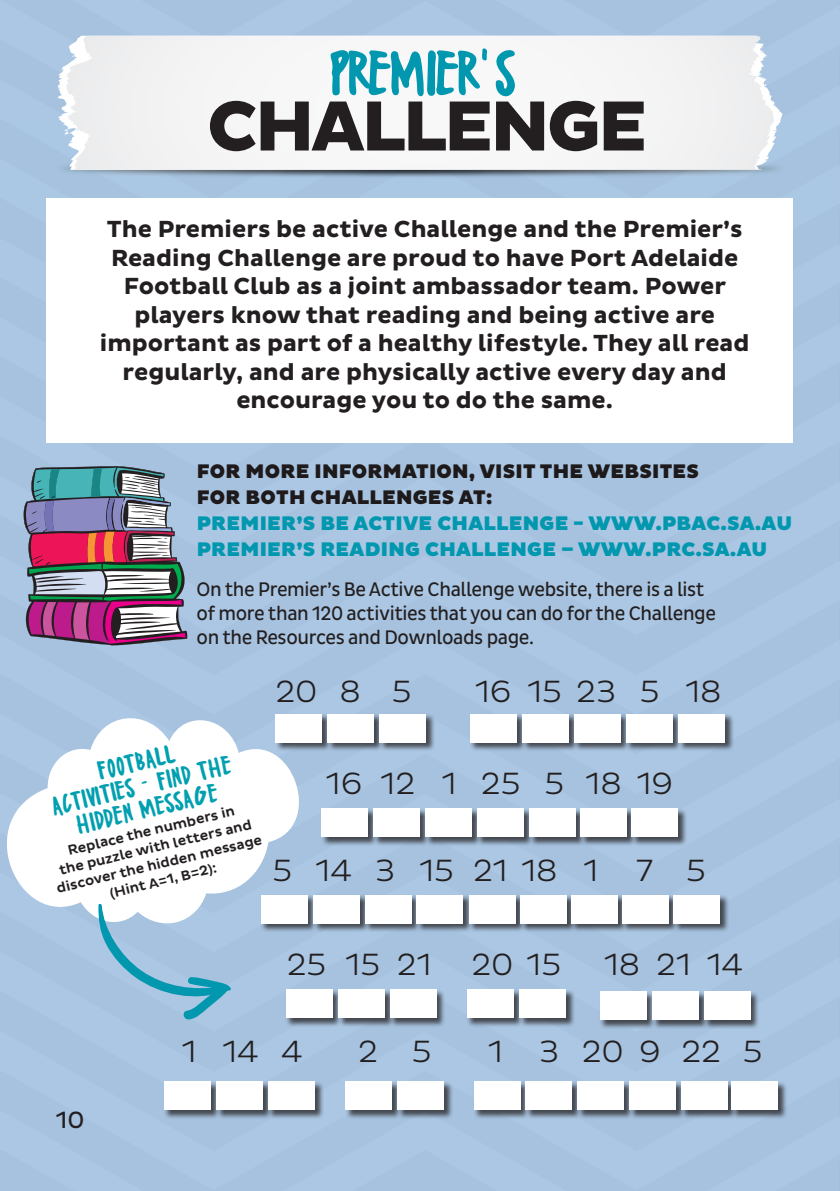
<style>
.page{position:relative;width:840px;height:1191px;background:#fff}
.page>*{position:absolute;margin:0;border:0;box-sizing:border-box;transform-origin:0 0}
.t1{font:90.8px "Scenders";color:#0097af}
.t2{font:800 72px "Pluto Sans";letter-spacing:-.04em;color:#231f20}
.t3{font:38px "Scenders";color:#00a0b0}
.t4{font:300 31.2px "Pluto Sans";color:#231f20}
.t5{font:300 31.2px "Pluto Sans";letter-spacing:.44em;color:#231f20}
.t6{font:300 31.2px "Pluto Sans";letter-spacing:.575em;color:#231f20}
.t7{font:24px "Pluto Sans";color:#231f20}
.t8{font:700 23.8px/28.4px "Pluto Sans";color:#231f20;text-align:center}
.t9{font:20px "Pluto Sans Cond";letter-spacing:-.02em;color:#231f20}
.t10{font:900 20px "Pluto Sans";letter-spacing:.015em;color:#0097af}
.t11{font:900 20px "Pluto Sans";letter-spacing:.015em;color:#1e1a1b}
.t12{font:500 14px/17px "Pluto Sans";color:#231f20;text-align:center}
</style>
<div class="page">
<hr style="left:839px;top:0;width:1px;height:1191px;background:#bfbfbf">
<div style="left:0;top:0;width:839px;height:1191px;background:#a6c3e0"></div>
<img style="left:46px;top:170px;width:747px;height:44px">
<svg style="left:58px;top:65px;width:724px;height:105px"></svg>
<svg style="left:66px;top:36px;width:707px;height:134px;background:#f3f3f5"></svg>
<div style="left:47px;top:198px;width:745px;height:245px;background:#fff"></div>
<div style="left:327px;top:713px;width:56px;height:38px;background:#231f20;opacity:.75"></div>
<div style="left:327px;top:714px;width:47px;height:28px;background:#fff"></div>
<div style="left:378px;top:713px;width:56px;height:38px;background:#231f20;opacity:.75"></div>
<div style="left:379px;top:714px;width:46px;height:28px;background:#fff"></div>
<div style="left:469px;top:713px;width:56px;height:38px;background:#231f20;opacity:.75"></div>
<div style="left:469px;top:714px;width:47px;height:28px;background:#fff"></div>
<div style="left:521px;top:713px;width:56px;height:38px;background:#231f20;opacity:.75"></div>
<div style="left:522px;top:714px;width:46px;height:28px;background:#fff"></div>
<div style="left:573px;top:713px;width:56px;height:38px;background:#231f20;opacity:.75"></div>
<div style="left:573px;top:714px;width:47px;height:28px;background:#fff"></div>
<div style="left:625px;top:713px;width:56px;height:38px;background:#231f20;opacity:.75"></div>
<div style="left:625px;top:714px;width:47px;height:28px;background:#fff"></div>
<div style="left:677px;top:713px;width:56px;height:38px;background:#231f20;opacity:.75"></div>
<div style="left:677px;top:714px;width:47px;height:28px;background:#fff"></div>
<div style="left:320px;top:808px;width:57px;height:38px;background:#231f20;opacity:.75"></div>
<div style="left:321px;top:808px;width:46px;height:29px;background:#fff"></div>
<div style="left:373px;top:808px;width:56px;height:38px;background:#231f20;opacity:.75"></div>
<div style="left:373px;top:808px;width:47px;height:29px;background:#fff"></div>
<div style="left:424px;top:808px;width:56px;height:38px;background:#231f20;opacity:.75"></div>
<div style="left:424px;top:808px;width:47px;height:29px;background:#fff"></div>
<div style="left:476px;top:808px;width:56px;height:38px;background:#231f20;opacity:.75"></div>
<div style="left:476px;top:808px;width:47px;height:29px;background:#fff"></div>
<div style="left:528px;top:808px;width:56px;height:38px;background:#231f20;opacity:.75"></div>
<div style="left:529px;top:808px;width:46px;height:29px;background:#fff"></div>
<div style="left:580px;top:808px;width:56px;height:38px;background:#231f20;opacity:.75"></div>
<div style="left:580px;top:808px;width:47px;height:29px;background:#fff"></div>
<div style="left:630px;top:808px;width:56px;height:38px;background:#231f20;opacity:.75"></div>
<div style="left:631px;top:808px;width:46px;height:29px;background:#fff"></div>
<div style="left:312px;top:894px;width:56px;height:38px;background:#231f20;opacity:.75"></div>
<div style="left:313px;top:894px;width:46px;height:29px;background:#fff"></div>
<div style="left:364px;top:894px;width:56px;height:38px;background:#231f20;opacity:.75"></div>
<div style="left:364px;top:894px;width:47px;height:29px;background:#fff"></div>
<div style="left:416px;top:894px;width:56px;height:38px;background:#231f20;opacity:.75"></div>
<div style="left:416px;top:894px;width:47px;height:29px;background:#fff"></div>
<div style="left:468px;top:894px;width:56px;height:38px;background:#231f20;opacity:.75"></div>
<div style="left:468px;top:894px;width:47px;height:29px;background:#fff"></div>
<div style="left:519px;top:894px;width:56px;height:38px;background:#231f20;opacity:.75"></div>
<div style="left:520px;top:894px;width:46px;height:29px;background:#fff"></div>
<div style="left:570px;top:894px;width:56px;height:38px;background:#231f20;opacity:.75"></div>
<div style="left:570px;top:894px;width:47px;height:29px;background:#fff"></div>
<div style="left:621px;top:894px;width:56px;height:38px;background:#231f20;opacity:.75"></div>
<div style="left:621px;top:894px;width:47px;height:29px;background:#fff"></div>
<div style="left:285px;top:989px;width:56px;height:38px;background:#231f20;opacity:.75"></div>
<div style="left:285px;top:989px;width:47px;height:29px;background:#fff"></div>
<div style="left:337px;top:989px;width:57px;height:38px;background:#231f20;opacity:.75"></div>
<div style="left:338px;top:989px;width:46px;height:29px;background:#fff"></div>
<div style="left:389px;top:989px;width:56px;height:38px;background:#231f20;opacity:.75"></div>
<div style="left:389px;top:989px;width:47px;height:29px;background:#fff"></div>
<div style="left:466px;top:989px;width:56px;height:38px;background:#231f20;opacity:.75"></div>
<div style="left:466px;top:989px;width:47px;height:29px;background:#fff"></div>
<div style="left:518px;top:989px;width:56px;height:38px;background:#231f20;opacity:.75"></div>
<div style="left:519px;top:989px;width:46px;height:29px;background:#fff"></div>
<div style="left:599px;top:990px;width:56px;height:39px;background:#231f20;opacity:.75"></div>
<div style="left:599px;top:991px;width:47px;height:28px;background:#fff"></div>
<div style="left:651px;top:990px;width:56px;height:39px;background:#231f20;opacity:.75"></div>
<div style="left:651px;top:991px;width:47px;height:28px;background:#fff"></div>
<div style="left:703px;top:990px;width:56px;height:39px;background:#231f20;opacity:.75"></div>
<div style="left:703px;top:991px;width:47px;height:28px;background:#fff"></div>
<div style="left:163px;top:1081px;width:57px;height:38px;background:#231f20;opacity:.75"></div>
<div style="left:164px;top:1081px;width:46px;height:29px;background:#fff"></div>
<div style="left:216px;top:1081px;width:56px;height:38px;background:#231f20;opacity:.75"></div>
<div style="left:216px;top:1081px;width:47px;height:29px;background:#fff"></div>
<div style="left:267px;top:1081px;width:56px;height:38px;background:#231f20;opacity:.75"></div>
<div style="left:268px;top:1081px;width:46px;height:29px;background:#fff"></div>
<div style="left:344px;top:1081px;width:56px;height:38px;background:#231f20;opacity:.75"></div>
<div style="left:345px;top:1081px;width:46px;height:29px;background:#fff"></div>
<div style="left:397px;top:1081px;width:56px;height:38px;background:#231f20;opacity:.75"></div>
<div style="left:397px;top:1081px;width:47px;height:29px;background:#fff"></div>
<div style="left:473px;top:1081px;width:56px;height:38px;background:#231f20;opacity:.75"></div>
<div style="left:473px;top:1081px;width:47px;height:29px;background:#fff"></div>
<div style="left:524px;top:1081px;width:56px;height:38px;background:#231f20;opacity:.75"></div>
<div style="left:525px;top:1081px;width:46px;height:29px;background:#fff"></div>
<div style="left:576px;top:1081px;width:56px;height:38px;background:#231f20;opacity:.75"></div>
<div style="left:577px;top:1081px;width:46px;height:29px;background:#fff"></div>
<div style="left:628px;top:1081px;width:57px;height:38px;background:#231f20;opacity:.75"></div>
<div style="left:629px;top:1081px;width:47px;height:29px;background:#fff"></div>
<div style="left:680px;top:1081px;width:56px;height:38px;background:#231f20;opacity:.75"></div>
<div style="left:680px;top:1081px;width:47px;height:29px;background:#fff"></div>
<div style="left:730px;top:1081px;width:57px;height:38px;background:#231f20;opacity:.75"></div>
<div style="left:731px;top:1081px;width:46px;height:29px;background:#fff"></div>
<div style="left:672px;top:894px;width:57px;height:38px;background:#231f20;opacity:.75"></div>
<div style="left:673px;top:894px;width:46px;height:29px;background:#fff"></div>
<svg style="left:7px;top:714px;width:319px;height:218px;fill:#fff"></svg>
<svg style="left:98px;top:903px;width:133px;height:117px"></svg>
<svg style="left:23px;top:466px;width:165px;height:179px;background:#8e7c94"></svg>
<p class="t1" style="left:327px;top:37px;width:186px">PREMIER'S</p>
<p class="t2" style="left:207px;top:85px;width:441px">CHALLENGE</p>
<p class="t8" style="left:100px;top:216px;width:650px">The Premiers be active Challenge and the Premier’s Reading Challenge are proud to have Port Adelaide Football Club as a joint ambassador team. Power players know that reading and being active are important as part of a healthy lifestyle. They all read regularly, and are physically active every day and encourage you to do the same.</p>
<p class="t11" style="left:197px;top:459px;width:503px">FOR MORE INFORMATION, VISIT THE WEBSITES</p>
<p class="t11" style="left:197px;top:485px;width:297px">FOR BOTH CHALLENGES AT:</p>
<p class="t10" style="left:197px;top:511px;width:596px">PREMIER’S BE ACTIVE CHALLENGE - WWW.PBAC.SA.AU</p>
<p class="t10" style="left:197px;top:537px;width:571px">PREMIER’S READING CHALLENGE – WWW.PRC.SA.AU</p>
<p class="t9" style="left:196px;top:577px;width:509px">On the Premier’s Be Active Challenge website, there is a list</p>
<p class="t9" style="left:196px;top:601px;width:520px">of more than 120 activities that you can do for the Challenge</p>
<p class="t9" style="left:196px;top:625px;width:339px">on the Resources and Downloads page.</p>
<p class="t4" style="left:275px;top:674px;width:137px">208 5</p>
<p class="t4" style="left:475px;top:674px;width:248px">16 15 23 5 18</p>
<p class="t3" style="left:93px;top:757px;width:80px;rotate:-14deg">FOOTBALL</p>
<p class="t3" style="left:48px;top:793px;width:185px;rotate:-14deg">ACTIVITIES - FIND THE</p>
<p class="t3" style="left:72px;top:811px;width:145px;rotate:-14deg">HIDDEN MESSAGE</p>
<p class="t12" style="left:47px;top:846px;width:212px;rotate:-13deg">Replace the numbers in<br>the puzzle with letters and discover the hidden message (Hint A=1, B=2):</p>
<p class="t4" style="left:326px;top:765px;width:348px">1612 1 25 5 1819</p>
<p class="t5" style="left:272px;top:852px;width:434px">5143152118 1 7 5</p>
<p class="t4" style="left:287px;top:946px;width:146px">25 15 21</p>
<p class="t4" style="left:471px;top:946px;width:91px">20 15</p>
<p class="t4" style="left:603px;top:946px;width:141px">18 21 14</p>
<p class="t7" style="left:56px;top:1106px;width:30px">10</p>
<p class="t4" style="left:182px;top:1034px;width:123px">1144</p>
<p class="t4" style="left:358px;top:1034px;width:75px">2 5</p>
<p class="t6" style="left:488px;top:1034px;width:276px">1 3209225</p>
</div>
